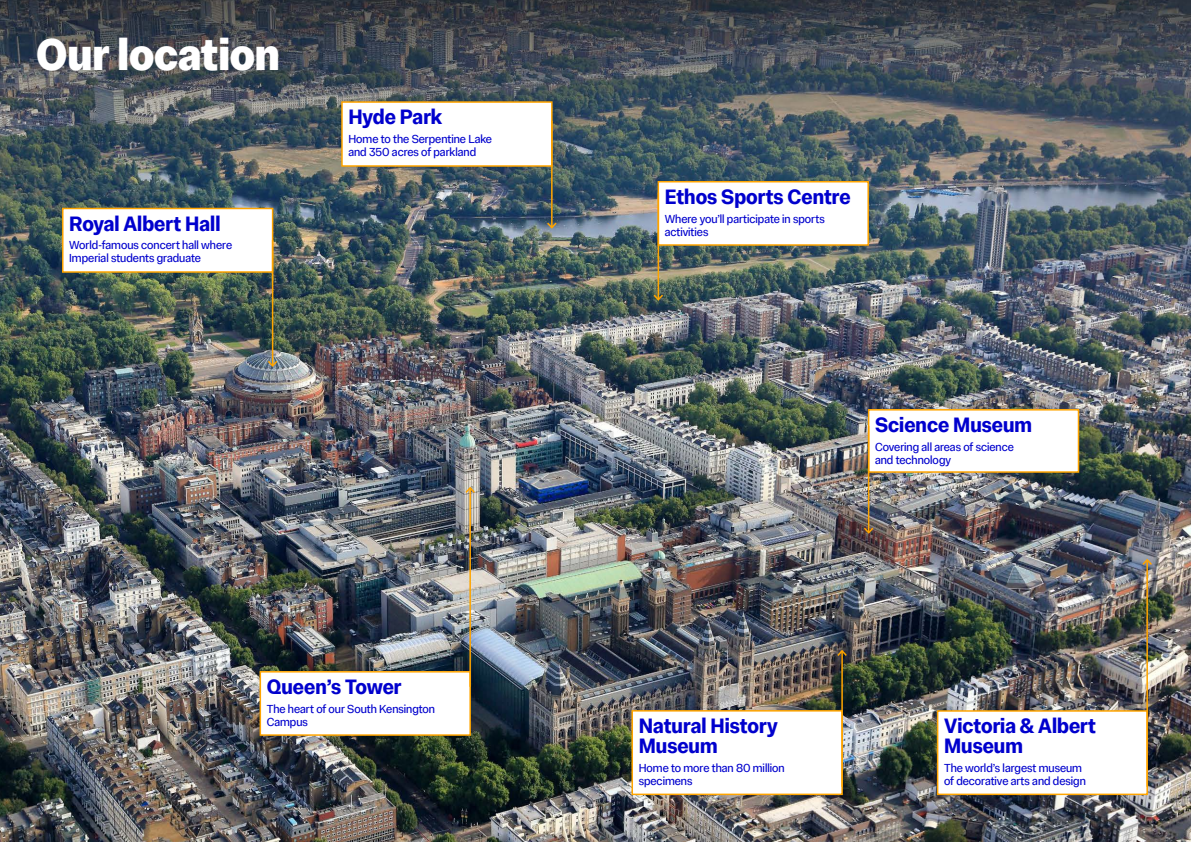
<style>
.page{position:relative;width:1191px;height:842px;background:#fff}
.page>*{position:absolute;margin:0;border:0;box-sizing:border-box;transform-origin:0 0}
.t1{font:700 45px "Imperial Sans Display";letter-spacing:-.005em;color:#fff}
.t2{font:600 21px/20px "Imperial Sans Display";color:#0000cd}
.t3{font:12px/13px "Imperial Sans Display";color:#0000cd}
</style>
<div class="page">
<img style="left:0;top:0;width:1191px;height:842px">
<div style="left:63px;top:208px;width:210px;height:64px;background:#fff"></div>
<div style="left:62px;top:208px;width:211px;height:65px;border:2px solid #ffa500"></div>
<div style="left:342px;top:102px;width:210px;height:64px;background:#fff"></div>
<div style="left:341px;top:101px;width:211px;height:66px;border:2px solid #ffa500"></div>
<div style="left:632px;top:711px;width:210px;height:83px;background:#fff"></div>
<div style="left:631px;top:710px;width:212px;height:85px;border:2px solid #ffa500"></div>
<div style="left:937px;top:711px;width:210px;height:83px;background:#fff"></div>
<div style="left:937px;top:710px;width:211px;height:85px;border:2px solid #ffa500"></div>
<div style="left:868px;top:410px;width:210px;height:62px;background:#fff"></div>
<div style="left:868px;top:409px;width:211px;height:64px;border:2px solid #ffa500"></div>
<div style="left:658px;top:182px;width:210px;height:63px;background:#fff"></div>
<div style="left:657px;top:181px;width:212px;height:65px;border:2px solid #ffa500"></div>
<div style="left:260px;top:672px;width:210px;height:63px;background:#fff"></div>
<div style="left:259px;top:671px;width:212px;height:65px;border:2px solid #ffa500"></div>
<hr style="left:469px;top:488px;width:2px;height:199px;background:#ffa500">
<svg style="left:464px;top:486px;width:12px;height:8px"></svg>
<hr style="left:841px;top:651px;width:2px;height:136px;background:#ffa500">
<svg style="left:835px;top:649px;width:13px;height:8px"></svg>
<hr style="left:1146px;top:560px;width:2px;height:227px;background:#ffa500">
<svg style="left:1140px;top:558px;width:13px;height:8px"></svg>
<hr style="left:272px;top:240px;width:1px;height:126px;background:#ffa500">
<svg style="left:266px;top:359px;width:13px;height:9px"></svg>
<hr style="left:551px;top:121px;width:1px;height:107px;background:#ffa500">
<svg style="left:545px;top:221px;width:13px;height:9px"></svg>
<hr style="left:657px;top:193px;width:2px;height:107px;background:#ffa500">
<svg style="left:652px;top:293px;width:12px;height:9px"></svg>
<hr style="left:868px;top:426px;width:1px;height:107px;background:#ffa500">
<svg style="left:862px;top:526px;width:13px;height:9px"></svg>
<h1 class="t1" style="left:36px;top:20px;width:245px">Our location</h1>
<h2 class="t2" style="left:69px;top:212px;width:153px">Royal Albert Hall</h2>
<p class="t3" style="left:69px;top:238px;width:164px">World-famous concert hall where<br>Imperial students graduate</p>
<h2 class="t2" style="left:348px;top:106px;width:95px">Hyde Park</h2>
<p class="t3" style="left:348px;top:132px;width:145px">Home to the Serpentine Lake and 350 acres of parkland</p>
<h2 class="t2" style="left:267px;top:676px;width:136px">Queen’s Tower</h2>
<p class="t3" style="left:267px;top:701px;width:170px">The heart of our South Kensington<br>Campus</p>
<h2 class="t2" style="left:665px;top:186px;width:187px">Ethos Sports Centre</h2>
<p class="t3" style="left:665px;top:211px;width:161px">Where you’ll participate in sports activities</p>
<h2 class="t2" style="left:875px;top:414px;width:158px">Science Museum</h2>
<p class="t3" style="left:875px;top:439px;width:140px">Covering all areas of science and technology</p>
<h2 class="t2" style="left:638px;top:715px;width:141px">Natural History<br>Museum</h2>
<p class="t3" style="left:638px;top:760px;width:147px">Home to more than 80 million specimens</p>
<h2 class="t2" style="left:944px;top:715px;width:153px">Victoria &amp; Albert<br>Museum</h2>
<p class="t3" style="left:944px;top:760px;width:143px">The world’s largest museum of decorative arts and design</p>
</div>
